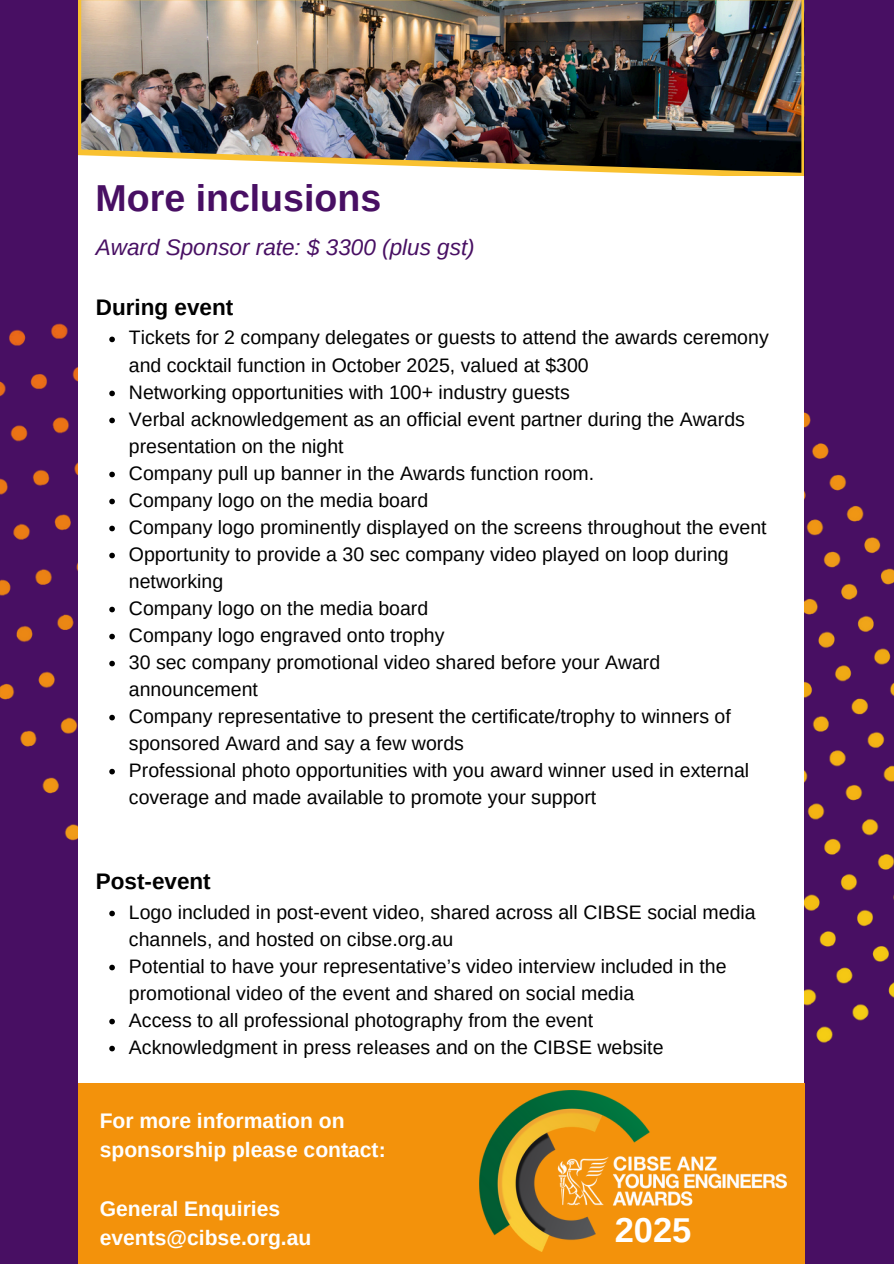
<style>
.page{position:relative;width:894px;height:1264px;background:#fff}
.page>*{position:absolute;margin:0;border:0;box-sizing:border-box;transform-origin:0 0}
.t1{font:700 37.5px "Arimo";color:#480f63}
.t2{font:700 34.5px "Arimo";color:#fff}
.t3{font:italic 22.5px "Arimo";color:#480f63}
.t4{font:700 22.5px "Arimo";color:#000}
.t5{font:700 21.15px/29.2px "Arimo";color:#fff}
.t6{font:19.5px/27px "Arimo";color:#000}
</style>
<div class="page">
<div style="left:0;top:0;width:893px;height:1263px;background:#480f63"></div>
<img style="left:0;top:143px;width:893px;height:1120px">
<div style="left:78px;top:0;width:726px;height:1133px;background:#fff"></div>
<div style="left:78px;top:1082px;width:726px;height:181px;background:#f3920b"></div>
<img style="left:78px;top:0;width:726px;height:176px">
<img style="left:479px;top:1090px;width:307px;height:161px">
<svg style="left:109px;top:336px;width:6px;height:6px"></svg>
<svg style="left:109px;top:390px;width:6px;height:6px"></svg>
<svg style="left:109px;top:417px;width:6px;height:6px"></svg>
<svg style="left:109px;top:471px;width:6px;height:6px"></svg>
<svg style="left:109px;top:498px;width:6px;height:6px"></svg>
<svg style="left:109px;top:525px;width:6px;height:6px"></svg>
<svg style="left:109px;top:552px;width:6px;height:6px"></svg>
<svg style="left:109px;top:606px;width:6px;height:6px"></svg>
<svg style="left:109px;top:633px;width:6px;height:6px"></svg>
<svg style="left:109px;top:660px;width:6px;height:6px"></svg>
<svg style="left:109px;top:714px;width:6px;height:6px"></svg>
<svg style="left:109px;top:768px;width:6px;height:6px"></svg>
<svg style="left:109px;top:910px;width:6px;height:6px"></svg>
<svg style="left:109px;top:964px;width:6px;height:6px"></svg>
<svg style="left:109px;top:1018px;width:6px;height:6px"></svg>
<svg style="left:109px;top:1045px;width:6px;height:6px"></svg>
<h1 class="t1" style="left:96px;top:176px;width:287px">More inclusions</h1>
<h2 class="t3" style="left:96px;top:234px;width:380px">Award Sponsor rate: $ 3300 (plus gst)</h2>
<p class="t4" style="left:96px;top:295px;width:139px">During event</p>
<p class="t6" style="left:129px;top:324px;width:641px">Tickets for 2 company delegates or guests to attend the awards ceremony and cocktail function in October 2025, valued at $300</p>
<p class="t6" style="left:129px;top:378px;width:442px">Networking opportunities with 100+ industry guests</p>
<p class="t6" style="left:129px;top:405px;width:617px">Verbal acknowledgement as an official event partner during the Awards presentation on the night</p>
<p class="t6" style="left:129px;top:459px;width:466px">Company pull up banner in the Awards function room.</p>
<p class="t6" style="left:129px;top:486px;width:301px">Company logo on the media board</p>
<p class="t6" style="left:129px;top:513px;width:639px">Company logo prominently displayed on the screens throughout the event</p>
<p class="t6" style="left:129px;top:540px;width:601px">Opportunity to provide a 30 sec company video played on loop during networking</p>
<p class="t6" style="left:129px;top:594px;width:301px">Company logo on the media board</p>
<p class="t6" style="left:129px;top:621px;width:317px">Company logo engraved onto trophy</p>
<p class="t6" style="left:129px;top:648px;width:532px">30 sec company promotional video shared before your Award announcement</p>
<p class="t6" style="left:129px;top:702px;width:603px">Company representative to present the certificate/trophy to winners of sponsored Award and say a few words</p>
<h2 class="t6" style="left:129px;top:756px;width:621px">Professional photo opportunities with you award winner used in external coverage and made available to promote your support</h2>
<p class="t4" style="left:96px;top:869px;width:116px">Post-event</p>
<p class="t6" style="left:129px;top:898px;width:628px">Logo included in post-event video, shared across all CIBSE social media channels, and hosted on cibse.org.au</p>
<p class="t6" style="left:129px;top:952px;width:599px">Potential to have your representative’s video interview included in the promotional video of the event and shared on social media</p>
<p class="t6" style="left:129px;top:1006px;width:465px">Access to all professional photography from the event</p>
<p class="t6" style="left:129px;top:1033px;width:536px">Acknowledgment in press releases and on the CIBSE website</p>
<p class="t5" style="left:100px;top:1105px;width:287px">For more information on sponsorship please contact:</p>
<h1 class="t5" style="left:100px;top:1193px;width:213px">General Enquiries events@cibse.org.au</h1>
<h2 class="t2" style="left:614px;top:1210px;width:78px">2025</h2>
</div>
